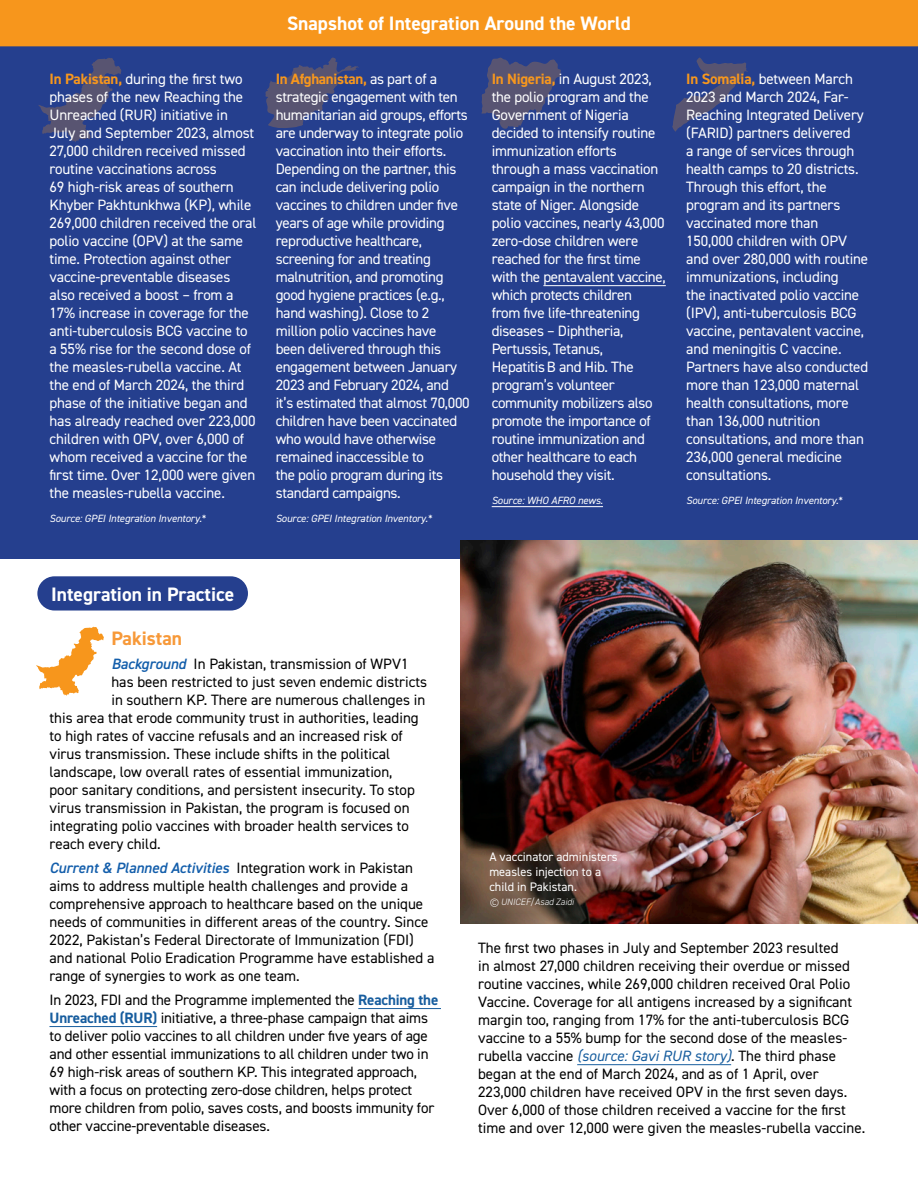
<style>
.page{position:relative;width:918px;height:1188px;background:#fff}
.page>*{position:absolute;margin:0;border:0;box-sizing:border-box;transform-origin:0 0}
.Paragraph_Style_1{font:700 19.5px "DIN2014";color:#fff}
.Paragraph_Style_1-2{font:700 19.5px "DIN2014";color:#f79939}
.t1{font:15px/18px "DIN2014";letter-spacing:-.01em;color:#fff}
.Paragraph_Style_1-3{font:15px/18px "DIN2014";color:#000}
.t2{font:12.3px/14.9px "DIN2014";color:#fff}
.t3{font:italic 10.5px "DIN2014";letter-spacing:-.005em;color:#fff}
.t4{font:italic 300 9.3px "DIN2014";color:#fff}
.s1{font-weight:700;color:#f7971d}
.s2{font-weight:600;font-style:italic;color:#135eab}
.s3{font-weight:700;color:#175d9e}
.s4{font-style:italic;color:#175d9e}
</style>
<div class="page">
<div style="left:0;top:12px;width:918px;height:547px;background:#253f8e"></div>
<div style="left:0;top:0;width:918px;height:46px;background:#f7961c"></div>
<svg style="left:38px;top:58px;width:84px;height:84px"></svg>
<svg style="left:265px;top:58px;width:94px;height:70px"></svg>
<svg style="left:481px;top:57px;width:80px;height:72px"></svg>
<svg style="left:672px;top:58px;width:76px;height:74px"></svg>
<hr style="left:543px;top:285px;width:123px;height:1px;background:#fff">
<hr style="left:492px;top:506px;width:111px;height:1px;background:#fff">
<div style="left:37px;top:576px;width:211px;height:35px;background:#253f8e;border-radius:17px"></div>
<hr style="left:577px;top:1064px;width:154px;height:1px;background:#175d9e">
<hr style="left:358px;top:1008px;width:83px;height:1px;background:#175d9e">
<hr style="left:50px;top:1026px;width:107px;height:1px;background:#175d9e">
<svg style="left:36px;top:627px;width:68px;height:69px"></svg>
<img style="left:460px;top:540px;width:458px;height:384px">
<div style="left:492px;top:856px;width:144px;height:70px;background:#231f20;opacity:.75"></div>
<div style="left:480px;top:843px;width:147px;height:73px;background:#231f20;opacity:.75"></div>
<p class="t1" style="left:50px;top:70px;width:209px"><span class="s1">In Pakistan,</span> during the first two phases of the new Reaching the<br>Unreached (RUR) initiative in<br>July and September 2023, almost<br>27,000 children received missed routine vaccinations across<br>69 high-risk areas of southern<br>Khyber Pakhtunkhwa (KP), while<br>269,000 children received the oral polio vaccine (OPV) at the same time. Protection against other vaccine-preventable diseases also received a boost – from a<br>17% increase in coverage for the anti-tuberculosis BCG vaccine to a 55% rise for the second dose of the measles-rubella vaccine. At the end of March 2024, the third phase of the initiative began and has already reached over 223,000 children with OPV, over 6,000 of whom received a vaccine for the first time. Over 12,000 were given the measles-rubella vaccine.</p>
<p class="t3" style="left:50px;top:512px;width:158px">Source: GPEI Integration Inventory.*</p>
<p class="Paragraph_Style_1" style="left:287px;top:11px;width:345px">Snapshot of Integration Around the World</p>
<p class="t1" style="left:276px;top:70px;width:196px"><span class="s1">In Afghanistan,</span> as part of a strategic engagement with ten humanitarian aid groups, efforts are underway to integrate polio vaccination into their efforts.<br>Depending on the partner, this can include delivering polio vaccines to children under five years of age while providing reproductive healthcare, screening for and treating malnutrition, and promoting good hygiene practices (e.g., hand washing). Close to 2 million polio vaccines have<br>been delivered through this engagement between January<br>2023 and February 2024, and it’s estimated that almost 70,000 children have been vaccinated who would have otherwise remained inaccessible to<br>the polio program during its standard campaigns.</p>
<p class="t3" style="left:276px;top:512px;width:158px">Source: GPEI Integration Inventory.*</p>
<p class="t1" style="left:492px;top:70px;width:176px"><span class="s1">In Nigeria,</span> in August 2023, the polio program and the<br>Government of Nigeria decided to intensify routine immunization efforts through a mass vaccination campaign in the northern state of Niger. Alongside polio vaccines, nearly 43,000 zero-dose children were reached for the first time with the pentavalent vaccine, which protects children<br>from five life-threatening diseases – Diphtheria,<br>Pertussis,Tetanus,<br>HepatitisB and Hib. The program’s volunteer community mobilizers also promote the importance of routine immunization and other healthcare to each household they visit.</p>
<p class="t3" style="left:492px;top:494px;width:113px">Source: WHO AFRO news.</p>
<p class="t1" style="left:686px;top:70px;width:184px"><span class="s1">In Somalia,</span> between March<br>2023 and March 2024, Far-<br>Reaching Integrated Delivery (FARID) partners delivered<br>a range of services through health camps to 20 districts.<br>Through this effort, the program and its partners vaccinated more than<br>150,000 children with OPV and over 280,000 with routine immunizations, including<br>the inactivated polio vaccine (IPV), anti-tuberculosis BCG vaccine, pentavalent vaccine, and meningitis C vaccine.<br>Partners have also conducted more than 123,000 maternal health consultations, more than 136,000 nutrition consultations, and more than<br>236,000 general medicine consultations.</p>
<p class="t3" style="left:686px;top:494px;width:158px">Source: GPEI Integration Inventory.*</p>
<p class="Paragraph_Style_1" style="left:51px;top:581px;width:185px">Integration in Practice</p>
<p class="Paragraph_Style_1-2" style="left:111px;top:625px;width:72px">Pakistan</p>
<p class="Paragraph_Style_1-3" style="left:111px;top:655px;width:299px"><span class="s2">Background</span> In Pakistan, transmission of WPV1</p>
<p class="Paragraph_Style_1-3" style="left:111px;top:673px;width:317px">has been restricted to just seven endemic districts</p>
<p class="Paragraph_Style_1-3" style="left:111px;top:691px;width:315px">in southern KP. There are numerous challenges in</p>
<p class="Paragraph_Style_1-3" style="left:50px;top:709px;width:371px">this area that erode community trust in authorities, leading</p>
<p class="Paragraph_Style_1-3" style="left:50px;top:727px;width:355px">to high rates of vaccine refusals and an increased risk of</p>
<p class="Paragraph_Style_1-3" style="left:50px;top:745px;width:342px">virus transmission. These include shifts in the political</p>
<p class="Paragraph_Style_1-3" style="left:50px;top:763px;width:345px">landscape, low overall rates of essential immunization,</p>
<p class="Paragraph_Style_1-3" style="left:50px;top:781px;width:367px">poor sanitary conditions, and persistent insecurity. To stop</p>
<p class="Paragraph_Style_1-3" style="left:50px;top:799px;width:362px">virus transmission in Pakistan, the program is focused on</p>
<p class="Paragraph_Style_1-3" style="left:50px;top:817px;width:361px">integrating polio vaccines with broader health services to</p>
<p class="Paragraph_Style_1-3" style="left:50px;top:835px;width:113px">reach every child.</p>
<p class="Paragraph_Style_1-3" style="left:50px;top:859px;width:386px"><span class="s2">Current &amp; Planned Activities</span> Integration work in Pakistan aims to address multiple health challenges and provide a comprehensive approach to healthcare based on the unique needs of communities in different areas of the country. Since 2022, Pakistan’s Federal Directorate of Immunization (FDI) and national Polio Eradication Programme have established a range of synergies to work as one team.</p>
<p class="Paragraph_Style_1-3" style="left:50px;top:991px;width:390px">In 2023, FDI and the Programme implemented the <span class="s3">Reaching the Unreached (RUR)</span> initiative, a three-phase campaign that aims to deliver polio vaccines to all children under five years of age and other essential immunizations to all children under two in 69 high-risk areas of southern KP. This integrated approach, with a focus on protecting zero-dose children, helps protect more children from polio, saves costs, and boosts immunity for other vaccine-preventable diseases.</p>
<p class="t2" style="left:489px;top:849px;width:130px">A vaccinator administers measles injection to a child in Pakistan.</p>
<p class="t4" style="left:489px;top:896px;width:86px">© UNICEF/Asad Zaidi</p>
<p class="Paragraph_Style_1-3" style="left:478px;top:939px;width:389px">The first two phases in July and September 2023 resulted<br>in almost 27,000 children receiving their overdue or missed routine vaccines, while 269,000 children received Oral Polio Vaccine. Coverage for all antigens increased by a significant margin too, ranging from 17% for the anti-tuberculosis BCG vaccine to a 55% bump for the second dose of the measles&shy;rubella vaccine <span class="s4">(source: Gavi RUR story)</span>. The third phase began at the end of March 2024, and as of 1 April, over 223,000 children have received OPV in the first seven days.<br>Over 6,000 of those children received a vaccine for the first time and over 12,000 were given the measles-rubella vaccine.</p>
</div>
